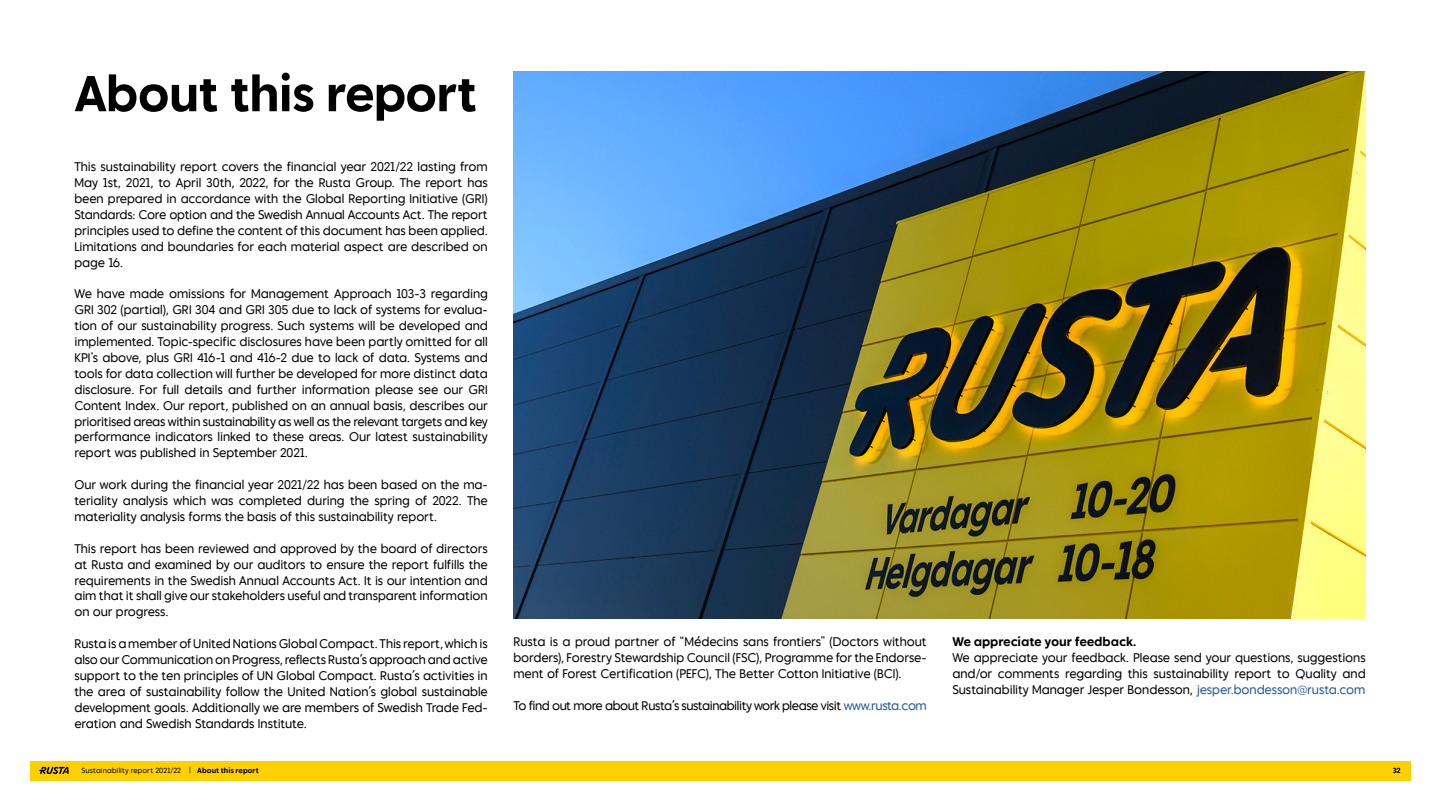
<style>
.page{position:relative;width:1440px;height:810px;background:#fff}
.page>*{position:absolute;margin:0;border:0;box-sizing:border-box;transform-origin:0 0}
.t1{font:700 51px "Rusta Dover Sans";letter-spacing:-.025em;color:#000}
.t2{font:12.75px/15.9px "Rusta Dover Sans";letter-spacing:-.01em;color:#000;text-align:justify}
.t3{font:12.75px "Rusta Dover Sans";letter-spacing:-.035em;color:#000}
.t4{font:700 12.75px "Rusta Dover Sans";color:#000}
.t5{font:7.5px "Rusta Dover Sans";letter-spacing:.015em;color:#000}
.t6{font:700 7.5px "Rusta Dover Sans";color:#000}
.s1{color:#22599b}
.s2{font-weight:700}
</style>
<div class="page">
<img style="left:513px;top:72px;width:853px;height:547px">
<div style="left:30px;top:761px;width:1380px;height:19px;background:#ffd000"></div>
<svg style="left:39px;top:767px;width:30px;height:7px"></svg>
<h1 class="t1" style="left:74px;top:60px;width:404px">About this report</h1>
<p class="t2" style="left:74px;top:158px;width:415px">This sustainability report covers the financial year 2021/22 lasting from May 1st, 2021, to April 30th, 2022, for the Rusta Group. The report has been prepared in accordance with the Global Reporting Initiative (GRI)<br>Standards: Core option and the Swedish Annual Accounts Act. The report principles used to define the content of this document has been applied.<br>Limitations and boundaries for each material aspect are described on page 16.</p>
<p class="t2" style="left:74px;top:285px;width:415px">We have made omissions for Management Approach 103-3 regarding GRI 302 (partial), GRI 304 and GRI 305 due to lack of systems for evalua&shy;tion of our sustainability progress. Such systems will be developed and implemented. Topic-specific disclosures have been partly omitted for all KPI’s above, plus GRI 416-1 and 416-2 due to lack of data. Systems and tools for data collection will further be developed for more distinct data disclosure. For full details and further information please see our GRI Content Index. Our report, published on an annual basis, describes our prioritised areas within sustainability as well as the relevant targets and key performance indicators linked to these areas. Our latest sustainability report was published in September 2021.</p>
<p class="t2" style="left:74px;top:476px;width:415px">Our work during the financial year 2021/22 has been based on the ma&shy;teriality analysis which was completed during the spring of 2022. The materiality analysis forms the basis of this sustainability report.</p>
<p class="t2" style="left:74px;top:540px;width:415px">This report has been reviewed and approved by the board of directors at Rusta and examined by our auditors to ensure the report fulfills the requirements in the Swedish Annual Accounts Act. It is our intention and aim that it shall give our stakeholders useful and transparent information on our progress.</p>
<p class="t2" style="left:74px;top:635px;width:415px">Rusta is a member of United Nations Global Compact. This report, which is also our Communication on Progress, reflects Rusta´s approach and active support to the ten principles of UN Global Compact. Rusta´s activities in the area of sustainability follow the United Nation´s global sustainable development goals. Additionally we are members of Swedish Trade Fed&shy;eration and Swedish Standards Institute.</p>
<p class="t2" style="left:513px;top:633px;width:415px">Rusta is a proud partner of “Médecins sans frontiers” (Doctors without borders), Forestry Stewardship Council (FSC), Programme for the Endorse&shy;ment of Forest Certification (PEFC), The Better Cotton Initiative (BCI).</p>
<p class="t3" style="left:513px;top:697px;width:415px">To find out more about Rusta ́s sustainability work please visit <span class="s1">www.rusta.com</span></p>
<p class="t4" style="left:952px;top:633px;width:185px">We appreciate your feedback.</p>
<p class="t2" style="left:952px;top:649px;width:415px">We appreciate your feedback. Please send your questions, suggestions and/or comments regarding this sustainability report to Quality and Sustainability Manager Jesper Bondesson, <span class="s1">jesper.bondesson@rusta.com</span></p>
<p class="t5" style="left:82px;top:766px;width:179px">Sustainability report 2021/22 | <span class="s2">About this report</span></p>
<p class="t6" style="left:1393px;top:765px;width:9px">32</p>
</div>
